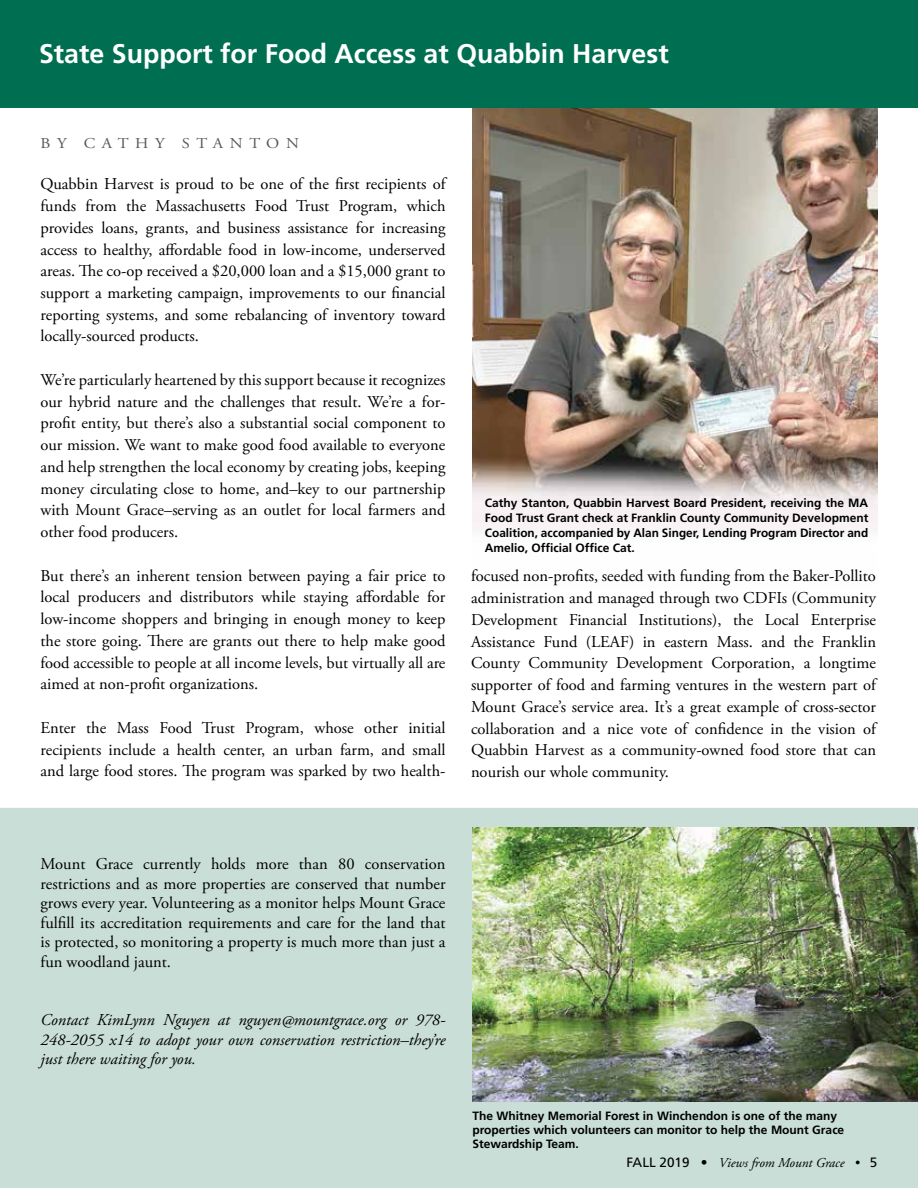
<style>
.page{position:relative;width:918px;height:1188px;background:#fff}
.page>*{position:absolute;margin:0;border:0;box-sizing:border-box;transform-origin:0 0}
.t1{font:700 27px "Frutiger";color:#fff}
.t2{font:16.5px/21.8px "Adobe Garamond Pro";color:#000;text-align:justify}
.t3{font:italic 16.5px/19.5px "Adobe Garamond Pro";color:#000;text-align:justify}
.t4{font:15px "Adobe Garamond Pro";letter-spacing:.4em;color:#58595b;scale:1.1 1}
.t5{font:italic 13.5px "Adobe Garamond Pro";color:#000}
.t6{font:700 12px/15px "Frutiger";color:#000}
.s1{font-family:"Frutiger";font-style:normal}
</style>
<div class="page">
<img style="left:472px;top:107px;width:406px;height:423px">
<div style="left:0;top:0;width:918px;height:107px;background:#006f51"></div>
<div style="left:0;top:808px;width:918px;height:380px;background:#c9ded7"></div>
<img style="left:472px;top:828px;width:446px;height:274px">
<h1 class="t1" style="left:39px;top:38px;width:631px">State Support for Food Access at Quabbin Harvest</h1>
<p class="t4" style="left:40px;top:134px;width:236px">BY CATHY STANTON</p>
<p class="t2" style="left:40px;top:174px;width:407px">Quabbin Harvest is proud to be one of the first recipients of funds from the Massachusetts Food Trust Program, which provides loans, grants, and business assistance for increasing access to healthy, affordable food in low-income, underserved areas. The co-op received a $20,000 loan and a $15,000 grant to support a marketing campaign, improvements to our financial reporting systems, and some rebalancing of inventory toward locally-sourced products.</p>
<p class="t2" style="left:40px;top:369px;width:407px">We’re particularly heartened by this support because it recognizes our hybrid nature and the challenges that result. We’re a for&shy;profit entity, but there’s also a substantial social component to our mission. We want to make good food available to everyone and help strengthen the local economy by creating jobs, keeping money circulating close to home, and–key to our partnership with Mount Grace–serving as an outlet for local farmers and other food producers.</p>
<p class="t2" style="left:40px;top:565px;width:407px">But there’s an inherent tension between paying a fair price to local producers and distributors while staying affordable for low-income shoppers and bringing in enough money to keep the store going. There are grants out there to help make good food accessible to people at all income levels, but virtually all are aimed at non-profit organizations.</p>
<p class="t2" style="left:40px;top:717px;width:407px">Enter the Mass Food Trust Program, whose other initial recipients include a health center, an urban farm, and small and large food stores. The program was sparked by two health-</p>
<p class="t6" style="left:485px;top:495px;width:385px;text-align:justify">Cathy Stanton, Quabbin Harvest Board President, receiving the MA Food Trust Grant check at Franklin County Community Development Coalition, accompanied by Alan Singer, Lending Program Director and Amelio, Official Office Cat.</p>
<p class="t2" style="left:471px;top:566px;width:407px">focused non-profits, seeded with funding from the Baker-Pollito administration and managed through two CDFIs (Community Development Financial Institutions), the Local Enterprise Assistance Fund (LEAF) in eastern Mass. and the Franklin County Community Development Corporation, a longtime supporter of food and farming ventures in the western part of Mount Grace’s service area. It’s a great example of cross-sector collaboration and a nice vote of confidence in the vision of Quabbin Harvest as a community-owned food store that can nourish our whole community.</p>
<p class="t2" style="left:41px;top:855px;width:406px;line-height:19.5px">Mount Grace currently holds more than 80 conservation restrictions and as more properties are conserved that number grows every year. Volunteering as a monitor helps Mount Grace fulfill its accreditation requirements and care for the land that is protected, so monitoring a property is much more than just a fun woodland jaunt.</p>
<p class="t3" style="left:41px;top:1011px;width:406px">Contact KimLynn Nguyen at nguyen@mountgrace.org or 978- 248-2055 x14 to adopt your own conservation restriction–they’re just there waiting for you.</p>
<p class="t6" style="left:472px;top:1108px;width:373px;line-height:14.4px">The Whitney Memorial Forest in Winchendon is one of the many properties which volunteers can monitor to help the Mount Grace<br>Stewardship Team.</p>
<p class="t5" style="left:626px;top:1155px;width:253px"><span class="s1">FALL 2019 •</span> Views from Mount Grace • <span class="s1">5</span></p>
</div>
